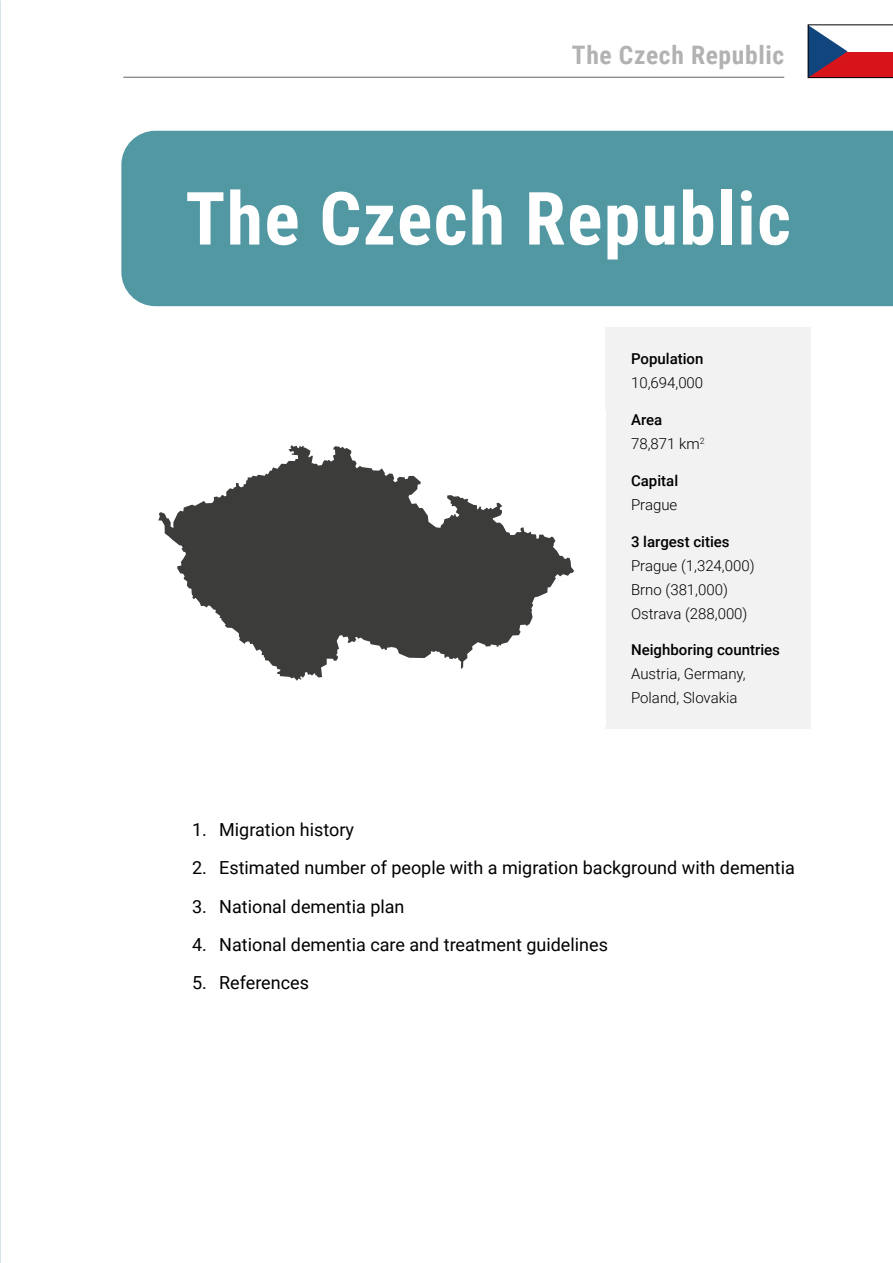
<style>
.page{position:relative;width:893px;height:1263px;background:#fff}
.page>*{position:absolute;margin:0;border:0;box-sizing:border-box;transform-origin:0 0}
.Nom_du_pays{font:700 73.5px "Roboto Condensed";letter-spacing:.02em;color:#fff}
.t1{font:700 25.5px "Roboto Condensed";letter-spacing:.025em;color:#b3b2b2}
.t2{font:18px "Roboto";color:#000}
.Infos_-_info{font:300 15px/24px "Roboto";color:#000}
.Infos_-_titre{font:500 15px "Roboto";color:#000}
</style>
<div class="page">
<hr style="left:123px;top:77px;width:661px;height:1px;background:#646363">
<div style="left:121px;top:131px;width:772px;height:175px;background:#5198a3"></div>
<div style="left:605px;top:327px;width:206px;height:402px;background:#f2f2f2"></div>
<svg style="left:158px;top:445px;width:416px;height:236px;fill:#3c3c3b"></svg>
<svg style="left:808px;top:25px;width:85px;height:53px"></svg>
<h2 class="t1" style="left:572px;top:37px;width:214px">The Czech Republic</h2>
<p class="Nom_du_pays" style="left:185px;top:167px;width:607px">The Czech Republic</p>
<p class="Infos_-_titre" style="left:631px;top:348px;width:74px">Population</p>
<p class="Infos_-_info" style="left:631px;top:370px;width:74px">10,694,000</p>
<p class="Infos_-_titre" style="left:631px;top:409px;width:33px">Area</p>
<p class="Infos_-_info" style="left:631px;top:431px;width:75px">78,871 km<sup>2</sup></p>
<p class="Infos_-_titre" style="left:631px;top:470px;width:49px">Capital</p>
<p class="Infos_-_info" style="left:631px;top:492px;width:48px">Prague</p>
<p class="Infos_-_titre" style="left:631px;top:531px;width:100px">3 largest cities</p>
<p class="Infos_-_info" style="left:631px;top:553px;width:125px">Prague (1,324,000)</p>
<p class="Infos_-_info" style="left:631px;top:577px;width:98px">Brno (381,000)</p>
<p class="Infos_-_info" style="left:631px;top:601px;width:118px">Ostrava (288,000)</p>
<p class="Infos_-_titre" style="left:631px;top:639px;width:150px">Neighboring countries</p>
<p class="Infos_-_info" style="left:631px;top:661px;width:116px">Austria, Germany,<br>Poland, Slovakia</p>
<p class="t2" style="left:192px;top:817px;width:163px">1. Migration history</p>
<p class="t2" style="left:192px;top:855px;width:604px">2. Estimated number of people with a migration background with dementia</p>
<p class="t2" style="left:192px;top:894px;width:214px">3. National dementia plan</p>
<p class="t2" style="left:192px;top:932px;width:417px">4. National dementia care and treatment guidelines</p>
<p class="t2" style="left:192px;top:970px;width:118px">5. References</p>
</div>
